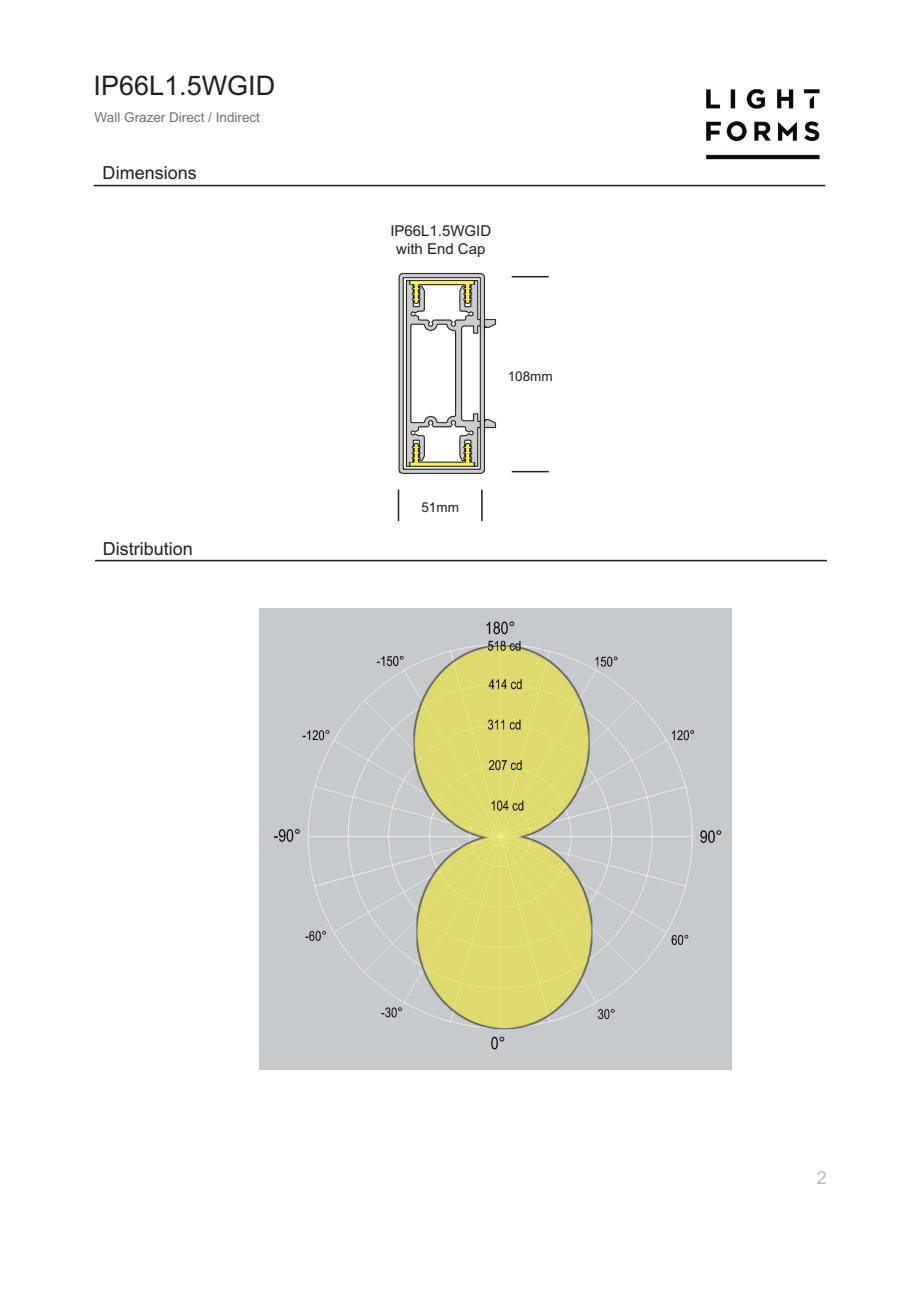
<style>
.page{position:relative;width:919px;height:1289px;background:#fff}
.page>*{position:absolute;margin:0;border:0;box-sizing:border-box;transform-origin:0 0}
.t1{font:27px "Arial";color:#231f20}
.t2{font:18px "Arial";color:#231f20}
.t3{font:18px "Arial";color:#babbbe}
.t4{font:15px/18px "Arial";color:#231f20;text-align:center}
.t5{font:13.5px "Arial";color:#6f7073}
.t6{font:13.5px "Arial";color:#231f20}
</style>
<div class="page">
<img style="left:706px;top:89px;width:114px;height:71px">
<hr style="left:94px;top:185px;width:731px;height:1px;background:#231f20">
<hr style="left:95px;top:560px;width:731px;height:1px;background:#231f20">
<img style="left:398px;top:273px;width:99px;height:201px">
<hr style="left:481px;top:489px;width:1px;height:32px;background:#231f20">
<hr style="left:511px;top:276px;width:37px;height:1px;background:#231f20">
<hr style="left:511px;top:471px;width:37px;height:1px;background:#231f20">
<hr style="left:398px;top:489px;width:1px;height:32px;background:#231f20">
<img style="left:260px;top:609px;width:471px;height:460px">
<h1 class="t1" style="left:94px;top:70px;width:183px">IP66L1.5WGID</h1>
<p class="t5" style="left:95px;top:109px;width:167px">Wall Grazer Direct / Indirect</p>
<h2 class="t2" style="left:103px;top:162px;width:96px">Dimensions</h2>
<h2 class="t2" style="left:103px;top:538px;width:92px">Distribution</h2>
<p class="t4" style="left:390px;top:221px;width:102px">IP66L1.5WGID with End Cap</p>
<p class="t6" style="left:507px;top:368px;width:47px">108mm</p>
<p class="t6" style="left:421px;top:499px;width:39px">51mm</p>
<h2 class="t3" style="left:816px;top:1167px;width:12px">2</h2>
</div>
